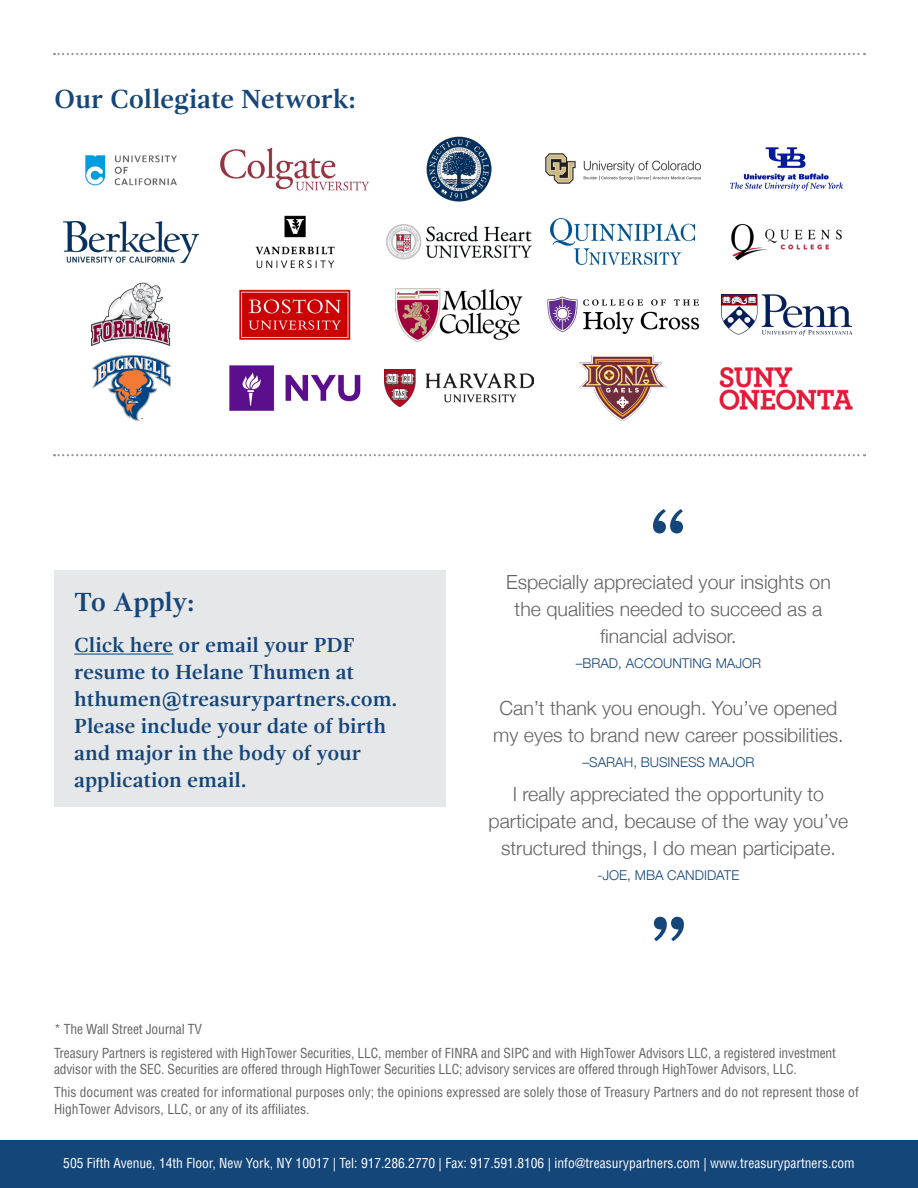
<style>
.page{position:relative;width:918px;height:1188px;background:#fff}
.page>*{position:absolute;margin:0;border:0;box-sizing:border-box;transform-origin:0 0}
._2nd_header{font:700 90px "Gandhi Serif";color:#15467a}
._2nd_header-2{font:700 27px "Gandhi Serif";letter-spacing:-.005em;color:#15467a}
._2nd_header-3{font:700 21px/27px "Gandhi Serif";color:#15467a}
.intro{font:300 19.5px/27px "Helvetica Neue";color:#636366;text-align:center}
._2nd_header-4{font:condensed 13.5px/16.5px "Helvetica LT Std";letter-spacing:-.01em;color:#636366}
.body_copy{font:condensed 13.5px "Helvetica LT Std";color:#fff}
.body_copy-2{font:300 13.5px "Helvetica Neue";color:#15467a}
</style>
<div class="page">
<div style="left:0;top:1141px;width:918px;height:47px;background:#15467a"></div>
<svg style="left:54px;top:53px;width:811px;height:2px"></svg>
<svg style="left:54px;top:454px;width:811px;height:2px"></svg>
<img style="left:85px;top:155px;width:92px;height:31px">
<img style="left:91px;top:283px;width:80px;height:63px">
<img style="left:64px;top:221px;width:135px;height:42px">
<img style="left:93px;top:356px;width:77px;height:65px">
<img style="left:220px;top:147px;width:149px;height:44px">
<img style="left:239px;top:289px;width:112px;height:51px">
<img style="left:255px;top:215px;width:80px;height:54px">
<img style="left:229px;top:365px;width:132px;height:46px">
<img style="left:427px;top:136px;width:64px;height:65px">
<img style="left:395px;top:288px;width:128px;height:54px">
<img style="left:386px;top:224px;width:146px;height:36px">
<img style="left:385px;top:370px;width:148px;height:37px">
<img style="left:545px;top:154px;width:155px;height:29px">
<img style="left:731px;top:147px;width:111px;height:44px">
<img style="left:547px;top:296px;width:152px;height:38px">
<img style="left:722px;top:294px;width:130px;height:42px">
<img style="left:551px;top:219px;width:144px;height:46px">
<img style="left:731px;top:224px;width:111px;height:37px">
<img style="left:580px;top:356px;width:86px;height:65px">
<img style="left:719px;top:367px;width:134px;height:43px">
<div style="left:54px;top:571px;width:392px;height:236px;background:#e6e7e9"></div>
<hr style="left:74px;top:654px;width:99px;height:1px;background:#15467a">
<p class="_2nd_header-2" style="left:54px;top:83px;width:303px">Our Collegiate Network:</p>
<p class="_2nd_header-2" style="left:74px;top:587px;width:121px">To Apply:</p>
<p class="_2nd_header-3" style="left:74px;top:631px;width:324px">Click here or email your PDF resume to Helane Thumen at hthumen@treasurypartners.com.<br>Please include your date of birth and major in the body of your application email.</p>
<p class="_2nd_header" style="left:648px;top:489px;width:43px">“</p>
<p class="intro" style="left:506px;top:568px;width:326px">Especially appreciated your insights on the qualities needed to succeed as a financial advisor.</p>
<p class="body_copy-2" style="left:576px;top:652px;width:187px">–BRAD, ACCOUNTING MAJOR</p>
<p class="intro" style="left:493px;top:694px;width:352px">Can’t thank you enough. You’ve opened my eyes to brand new career possibilities.</p>
<p class="body_copy-2" style="left:583px;top:751px;width:173px">–SARAH, BUSINESS MAJOR</p>
<p class="intro" style="left:489px;top:779px;width:361px">I really appreciated the opportunity to participate and, because of the way you’ve structured things, I do mean participate.</p>
<p class="body_copy-2" style="left:598px;top:864px;width:143px">-JOE, MBA CANDIDATE</p>
<p class="_2nd_header" style="left:689px;top:961px;width:43px;rotate:-180deg">“</p>
<p class="_2nd_header-4" style="left:54px;top:1021px;width:149px">* The Wall Street Journal TV</p>
<p class="_2nd_header-4" style="left:54px;top:1044px;width:783px">Treasury Partners is registered with HighTower Securities, LLC, member of FINRA and SIPC and with HighTower Advisors LLC, a registered investment advisor with the SEC. Securities are offered through HighTower Securities LLC; advisory services are offered through HighTower Advisors, LLC.</p>
<p class="_2nd_header-4" style="left:54px;top:1084px;width:806px">This document was created for informational purposes only; the opinions expressed are solely those of Treasury Partners and do not represent those of<br>HighTower Advisors, LLC, or any of its affiliates.</p>
<p class="body_copy" style="left:63px;top:1155px;width:793px">505 Fifth Avenue, 14th Floor, New York, NY 10017 | Tel: 917.286.2770 | Fax: 917.591.8106 | info@treasurypartners.com | www.treasurypartners.com</p>
</div>
